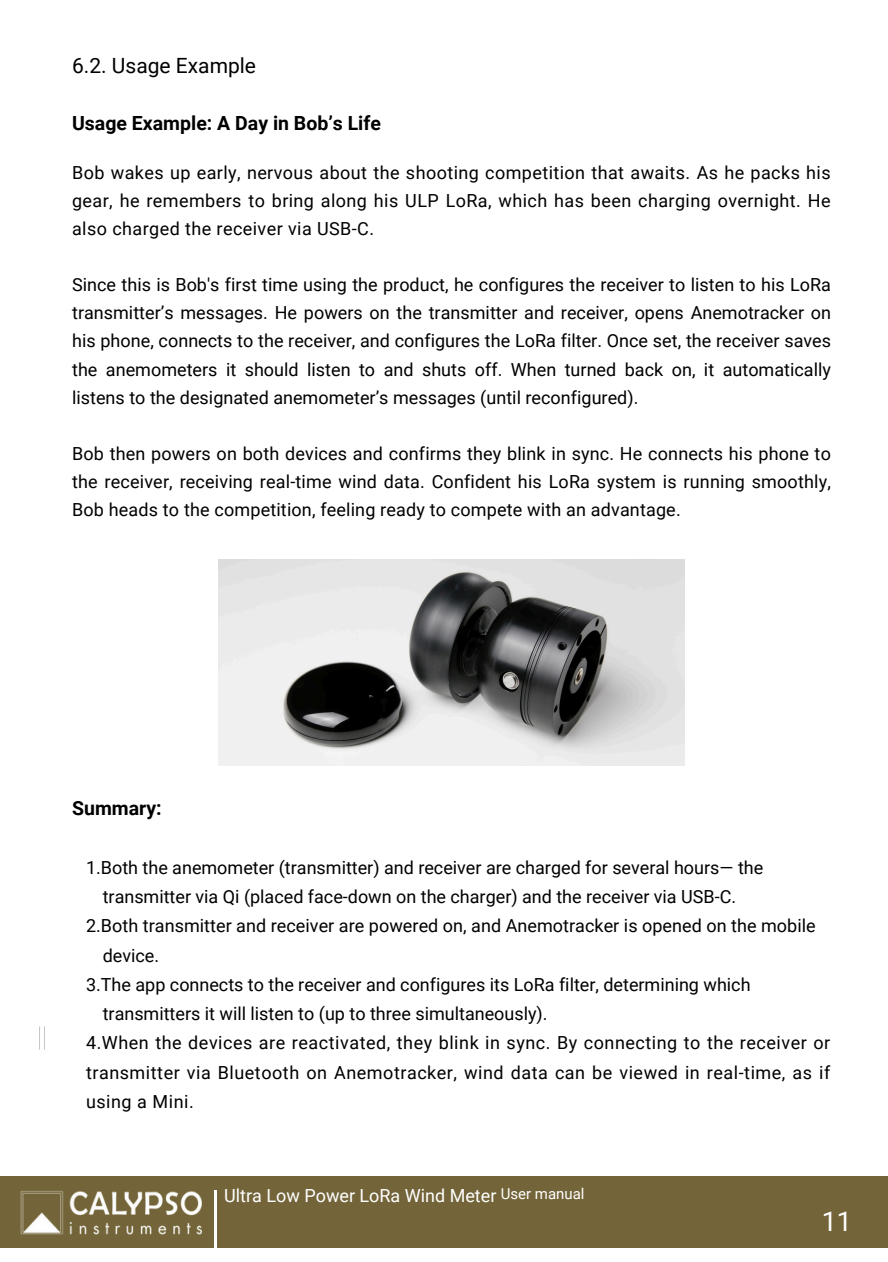
<style>
.page{position:relative;width:888px;height:1262px;background:#fff}
.page>*{position:absolute;margin:0;border:0;box-sizing:border-box;transform-origin:0 0}
.t1{font:27px "Roboto";color:#fff}
.t2{font:21px "Roboto";color:#000}
.t3{font:700 19.5px "Roboto";color:#000}
.t4{font:18px/28.2px "Roboto";color:#000;text-align:justify}
.t5{font:18px "Roboto";color:#fff}
.t6{font:15px "Roboto";color:#fff}
</style>
<div class="page">
<img style="left:39px;top:1026px;width:6px;height:23px">
<div style="left:1px;top:1176px;width:887px;height:70px;background:#736539"></div>
<hr style="left:214px;top:1189px;width:2px;height:72px;background:#fff">
<img style="left:21px;top:1190px;width:181px;height:44px">
<img style="left:219px;top:559px;width:465px;height:206px">
<h2 class="t2" style="left:72px;top:54px;width:185px">6.2. Usage Example</h2>
<h1 class="t3" style="left:72px;top:112px;width:310px">Usage Example: A Day in Bob’s Life</h1>
<h3 class="t4" style="left:72px;top:158px;width:760px">Bob wakes up early, nervous about the shooting competition that awaits. As he packs his gear, he remembers to bring along his ULP LoRa, which has been charging overnight. He also charged the receiver via USB-C.</h3>
<h3 class="t4" style="left:72px;top:271px;width:760px">Since this is Bob's first time using the product, he configures the receiver to listen to his LoRa transmitter’s messages. He powers on the transmitter and receiver, opens Anemotracker on his phone, connects to the receiver, and configures the LoRa filter. Once set, the receiver saves the anemometers it should listen to and shuts off. When turned back on, it automatically listens to the designated anemometer’s messages (until reconfigured).</h3>
<h3 class="t4" style="left:72px;top:439px;width:760px">Bob then powers on both devices and confirms they blink in sync. He connects his phone to the receiver, receiving real-time wind data. Confident his LoRa system is running smoothly, Bob heads to the competition, feeling ready to compete with an advantage.</h3>
<h3 class="t3" style="left:72px;top:796px;width:91px">Summary:</h3>
<p class="t4" style="left:86px;top:853px;width:678px">1.Both the anemometer (transmitter) and receiver are charged for several hours— the</p>
<h1 class="t4" style="left:103px;top:882px;width:635px">transmitter via Qi (placed face-down on the charger) and the receiver via USB-C.</h1>
<p class="t4" style="left:86px;top:911px;width:731px">2.Both transmitter and receiver are powered on, and Anemotracker is opened on the mobile</p>
<h3 class="t4" style="left:103px;top:941px;width:58px">device.</h3>
<h3 class="t4" style="left:86px;top:970px;width:666px">3.The app connects to the receiver and configures its LoRa filter, determining which</h3>
<h3 class="t4" style="left:103px;top:999px;width:446px">transmitters it will listen to (up to three simultaneously).</h3>
<h3 class="t4" style="left:86px;top:1028px;width:745px;line-height:29.2px">4.When the devices are reactivated, they blink in sync. By connecting to the receiver or transmitter via Bluetooth on Anemotracker, wind data can be viewed in real-time, as if using a Mini.</h3>
<p class="t6" style="left:501px;top:1184px;width:85px">User manual</p>
<h3 class="t5" style="left:224px;top:1184px;width:274px">Ultra Low Power LoRa Wind Meter</h3>
<h3 class="t1" style="left:821px;top:1205px;width:32px">11</h3>
</div>
